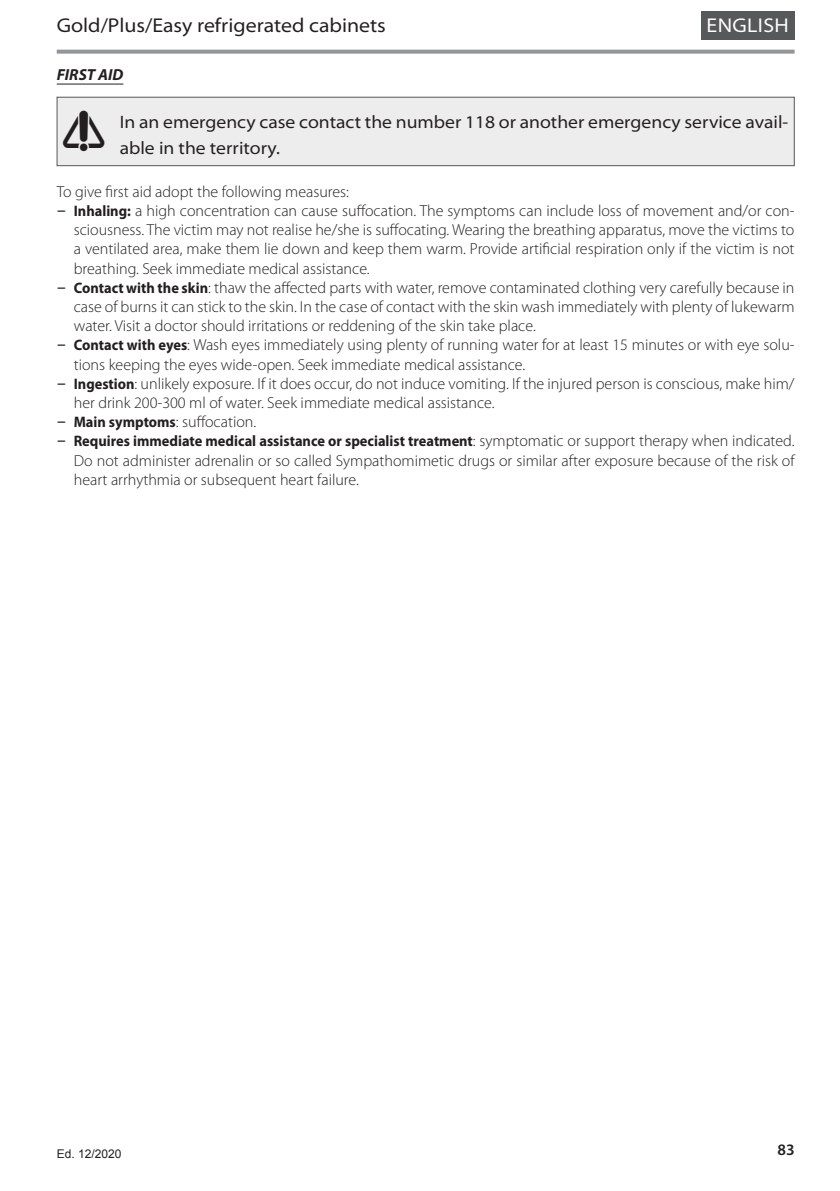
<style>
.page{position:relative;width:840px;height:1191px;background:#fff}
.page>*{position:absolute;margin:0;border:0;box-sizing:border-box;transform-origin:0 0}
.t1{font:40px "ELMEC Simboli";color:#231f20}
.t2{font:semi-expanded 20px "Myriad Pro";color:#231f20}
.t3{font:semi-expanded 20px "Myriad Pro";letter-spacing:.02em;color:#fff}
.t4{font:semi-expanded 18px/26px "Myriad Pro";color:#231f20}
.t5{font:300 16px/19.2px "Myriad Pro";color:#231f20}
.t6{font:italic 700 16px "Myriad Pro";color:#231f20}
.t7{font:600 16px "Myriad Pro";color:#231f20}
.t8{font:700 15.2px "Myriad Pro";color:#231f20;scale:.95 1}
.t9{font:12px "Arial";color:#231f20}
.s1{font-family:"DIN Pro";font-weight:400;font-size:18px}
.s2{font-weight:700;font-size:15.2px}
.s3{font-weight:300;font-size:16px}
</style>
<div class="page">
<svg style="left:57px;top:50px;width:737px;height:4px;background:#9c9ea1"></svg>
<div style="left:700px;top:11px;width:94px;height:29px;background:#57585a"></div>
<div style="left:39px;top:83px;width:772px;height:84px;background:#d9dadc;opacity:.47"></div>
<div style="left:57px;top:97px;width:737px;height:69px;border:1px solid #57585a"></div>
<p class="t2" style="left:57px;top:14px;width:330px">Gold/Plus/Easy refrigerated cabinets</p>
<p class="t3" style="left:706px;top:14px;width:84px">ENGLISH</p>
<p class="t6" style="left:57px;top:66px;width:68px">FIRST AID</p>
<h1 class="t1" style="left:63px;top:110px;width:43px">a</h1>
<p class="t4" style="left:120px;top:109px;width:669px">In an emergency case contact the number 118 or another emergency service avail&shy;able in the territory.</p>
<p class="t5" style="left:57px;top:182px;width:293px">To give first aid adopt the following measures:</p>
<p class="t5" style="left:74px;top:201px;width:722px;text-align:justify;text-indent:-17px"><span class="s1">–</span> <span class="s2">Inhaling:</span> a high concentration can cause suffocation. The symptoms can include loss of movement and/or con&shy;sciousness. The victim may not realise he/she is suffocating. Wearing the breathing apparatus, move the victims to a ventilated area, make them lie down and keep them warm. Provide artificial respiration only if the victim is not breathing. Seek immediate medical assistance.</p>
<p class="t5" style="left:74px;top:278px;width:722px;text-align:justify;text-indent:-17px"><span class="s1">–</span> <span class="s2">Contact with the skin</span>: thaw the affected parts with water, remove contaminated clothing very carefully because in case of burns it can stick to the skin. In the case of contact with the skin wash immediately with plenty of lukewarm water. Visit a doctor should irritations or reddening of the skin take place.</p>
<p class="t5" style="left:74px;top:336px;width:722px;text-indent:-17px"><span class="s1">–</span> <span class="s2">Contact with eyes</span>: Wash eyes immediately using plenty of running water for at least 15 minutes or with eye solu&shy;tions keeping the eyes wide-open. Seek immediate medical assistance.</p>
<p class="t5" style="left:74px;top:374px;width:721px;text-indent:-17px"><span class="s1">–</span> <span class="s2">Ingestion</span>: unlikely exposure. If it does occur, do not induce vomiting. If the injured person is conscious, make him/ her drink 200-300 ml of water. Seek immediate medical assistance.</p>
<p class="t5" style="left:57px;top:412px;width:201px"><span class="s1">–</span> <span class="s2">Main symptoms</span>: suffocation.</p>
<p class="t8" style="left:57px;top:433px;width:777px"><span class="s1">–</span> Requires immediate medical assistance or specialist treatment<span class="s3">: symptomatic or support therapy when indicated.</span></p>
<p class="t5" style="left:74px;top:451px;width:722px">Do not administer adrenalin or so called Sympathomimetic drugs or similar after exposure because of the risk of heart arrhythmia or subsequent heart failure.</p>
<p class="t9" style="left:57px;top:1145px;width:66px">Ed. 12/2020</p>
<p class="t7" style="left:777px;top:1140px;width:19px">83</p>
</div>
